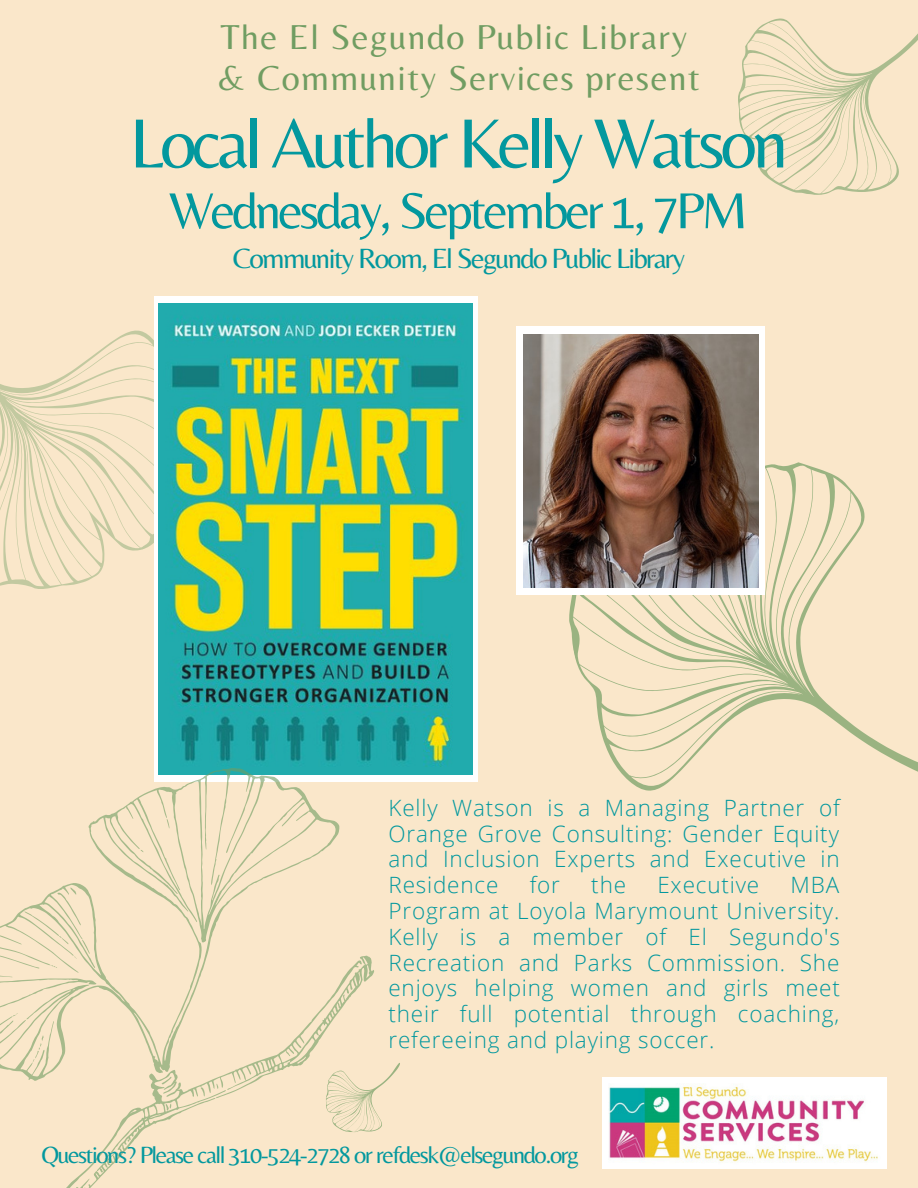
<style>
.page{position:relative;width:918px;height:1188px;background:#fae7ca}
.page>*{position:absolute;margin:0;border:0;box-sizing:border-box;transform-origin:0 0}
.t1{font:72.15px "Belleza";letter-spacing:-.06em;color:#03989e}
.t2{font:52.5px "Belleza";letter-spacing:-.06em;color:#03989e}
.t3{font:36px "Belleza";letter-spacing:.035em;color:#709d62}
.t4{font:28.95px "Belleza";letter-spacing:-.06em;color:#03989e}
.t5{font:24.45px "Belleza";letter-spacing:-.06em;color:#03989e}
.t6{font:300 22.5px/25.8px "Open Sans";letter-spacing:.04em;color:#03989e;text-align:justify}
</style>
<div class="page">
<svg style="left:0;top:330px;width:154px;height:259px"></svg>
<div style="left:154px;top:296px;width:324px;height:486px;background:#fff"></div>
<img style="left:158px;top:303px;width:314px;height:472px">
<svg style="left:543px;top:462px;width:375px;height:329px"></svg>
<div style="left:517px;top:326px;width:248px;height:268px;background:#fff"></div>
<img style="left:524px;top:335px;width:235px;height:253px">
<img style="left:602px;top:1078px;width:285px;height:91px">
<svg style="left:738px;top:18px;width:180px;height:177px"></svg>
<svg style="left:0;top:768px;width:339px;height:313px"></svg>
<svg style="left:58px;top:956px;width:316px;height:232px"></svg>
<svg style="left:162px;top:1077px;width:10px;height:8px"></svg>
<svg style="left:167px;top:819px;width:2px;height:9px"></svg>
<svg style="left:33px;top:1035px;width:11px;height:27px"></svg>
<svg style="left:13px;top:1013px;width:5px;height:3px"></svg>
<svg style="left:51px;top:965px;width:6px;height:3px"></svg>
<svg style="left:0;top:887px;width:90px;height:72px"></svg>
<svg style="left:282px;top:802px;width:27px;height:24px"></svg>
<svg style="left:200px;top:1087px;width:5px;height:10px"></svg>
<svg style="left:166px;top:1103px;width:5px;height:8px"></svg>
<svg style="left:323px;top:1057px;width:77px;height:78px"></svg>
<p class="t3" style="left:220px;top:15px;width:468px">The El Segundo Public Library</p>
<p class="t3" style="left:218px;top:57px;width:484px">&amp; Community Services present</p>
<p class="t1" style="left:129px;top:101px;width:661px">Local Author Kelly Watson</p>
<p class="t2" style="left:169px;top:180px;width:581px">Wednesday, September 1, 7PM</p>
<p class="t4" style="left:233px;top:241px;width:454px">Community Room, El Segundo Public Library</p>
<p class="t6" style="left:388px;top:794px;width:453px">Kelly Watson is a Managing Partner of Orange Grove Consulting: Gender Equity and Inclusion Experts and Executive in Residence</p>
<p class="t6" style="left:530px;top:872px;width:32px">for</p>
<p class="t6" style="left:591px;top:872px;width:36px">the</p>
<p class="t6" style="left:657px;top:872px;width:103px">Executive</p>
<p class="t6" style="left:388px;top:872px;width:453px;text-indent:402px">MBA Program at Loyola Marymount University.<br>Kelly is a member of El Segundo's Recreation and Parks Commission. She enjoys helping women and girls meet their full potential through coaching, refereeing and playing soccer.</p>
<p class="t5" style="left:41px;top:1141px;width:539px">Questions? Please call 310-524-2728 or refdesk@elsegundo.org</p>
</div>
